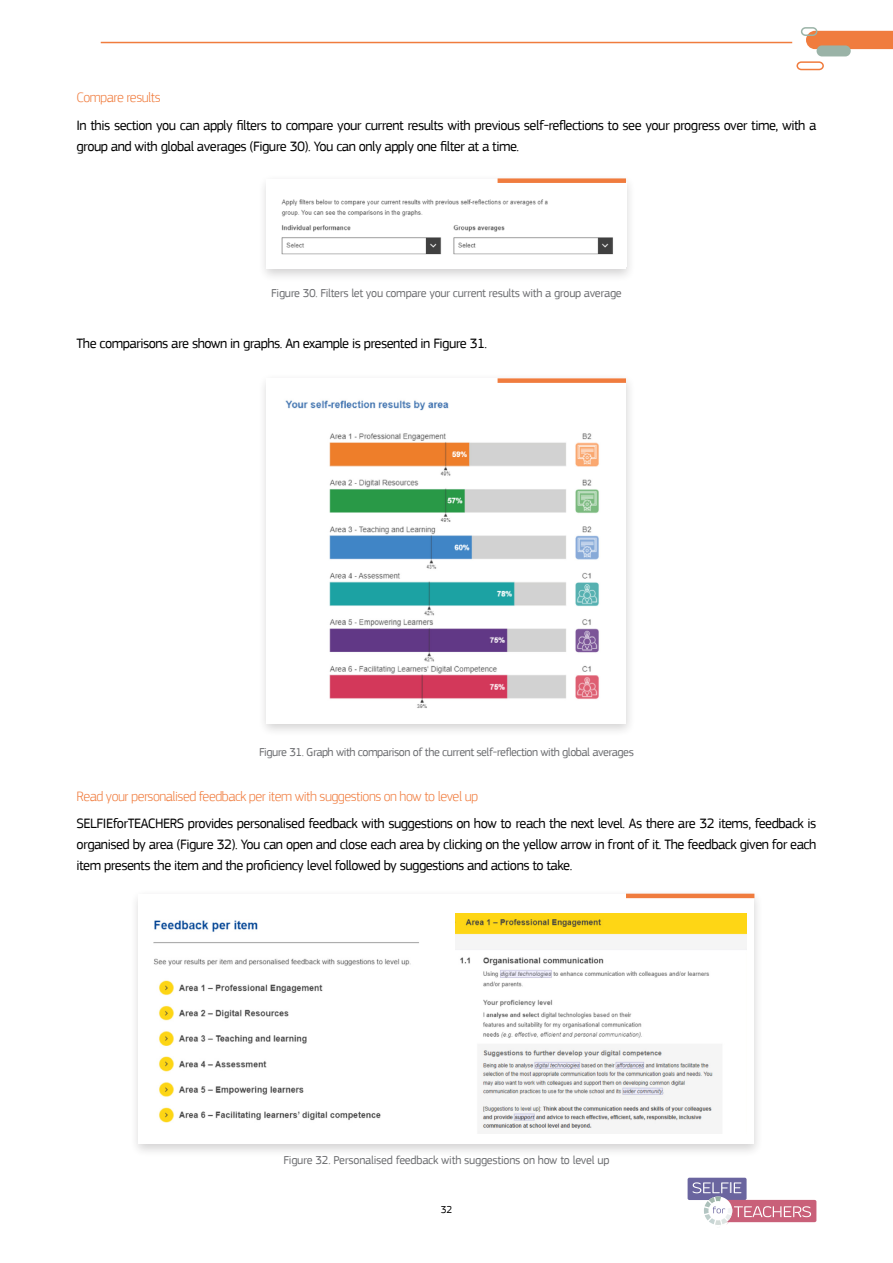
<style>
.page{position:relative;width:893px;height:1263px;background:#fff}
.page>*{position:absolute;margin:0;border:0;box-sizing:border-box;transform-origin:0 0}
.t1{font:16.5px "PF Square Sans Pro";color:#fff}
.t2{font:14.25px/21px "PF Square Sans Pro";letter-spacing:-.035em;color:#000}
.t3{font:300 14.25px "PF Square Sans Pro";letter-spacing:-.035em;color:#f07c3e}
.Figura_X{font:12px "PF Square Sans Pro";letter-spacing:-.025em;color:#6c6d70}
.t4{font:10.5px "PF Square Sans Pro";color:#000}
</style>
<div class="page">
<div style="left:688px;top:1178px;width:59px;height:22px;background:#6a659f;border-radius:2px"></div>
<svg style="left:692px;top:1182px;width:124px;height:43px"></svg>
<div style="left:129px;top:888px;width:635px;height:269px;background:#231f20;opacity:.5"></div>
<div style="left:139px;top:894px;width:615px;height:249px;background:#fff"></div>
<div style="left:257px;top:173px;width:379px;height:109px;background:#231f20;opacity:.5"></div>
<div style="left:267px;top:179px;width:359px;height:90px;background:#fff"></div>
<div style="left:257px;top:373px;width:379px;height:365px;background:#231f20;opacity:.5"></div>
<div style="left:267px;top:378px;width:359px;height:345px;background:#fff"></div>
<hr style="left:628px;top:894px;width:124px;height:4px;background:#f07c3e">
<img style="left:281px;top:182px;width:345px;height:73px">
<img style="left:285px;top:400px;width:314px;height:308px">
<img style="left:153px;top:920px;width:266px;height:203px">
<img style="left:455px;top:913px;width:292px;height:220px">
<svg style="left:806px;top:31px;width:87px;height:18px"></svg>
<svg style="left:796px;top:61px;width:28px;height:10px"></svg>
<div style="left:801px;top:27px;width:16px;height:9px;border:2px solid #9ab3a7;border-radius:4px"></div>
<div style="left:817px;top:45px;width:34px;height:11px;background:#9ab3a7;border-radius:5px"></div>
<div style="left:500px;top:378px;width:124px;height:5px;background:#f07c3e"></div>
<div style="left:500px;top:178px;width:124px;height:5px;background:#f07c3e"></div>
<hr style="left:101px;top:42px;width:691px;height:1px;background:#f07c3e">
<h2 class="t3" style="left:77px;top:89px;width:86px">Compare results</h2>
<h2 class="t2" style="left:77px;top:114px;width:741px">In this section you can apply filters to compare your current results with previous self-reflections to see your progress over time, with a group and with global averages (Figure 30). You can only apply one filter at a time.</h2>
<p class="Figura_X" style="left:271px;top:286px;width:352px">Figure 30. Filters let you compare your current results with a group average</p>
<h2 class="t2" style="left:77px;top:333px;width:412px">The comparisons are shown in graphs. An example is presented in Figure 31.</h2>
<p class="Figura_X" style="left:259px;top:745px;width:376px">Figure 31. Graph with comparison of the current self-reflection with global averages</p>
<h2 class="t3" style="left:77px;top:788px;width:403px">Read your personalised feedback per item with suggestions on how to level up</h2>
<h2 class="t2" style="left:77px;top:813px;width:741px;text-align:justify">SELFIEforTEACHERS provides personalised feedback with suggestions on how to reach the next level. As there are 32 items, feedback is organised by area (Figure 32). You can open and close each area by clicking on the yellow arrow in front of it. The feedback given for each item presents the item and the proficiency level followed by suggestions and actions to take.</h2>
<p class="Figura_X" style="left:284px;top:1153px;width:327px">Figure 32. Personalised feedback with suggestions on how to level up</p>
<p class="t4" style="left:441px;top:1203px;width:13px">32</p>
<p class="t1" style="left:729px;top:1178px;width:6px">I</p>
</div>
